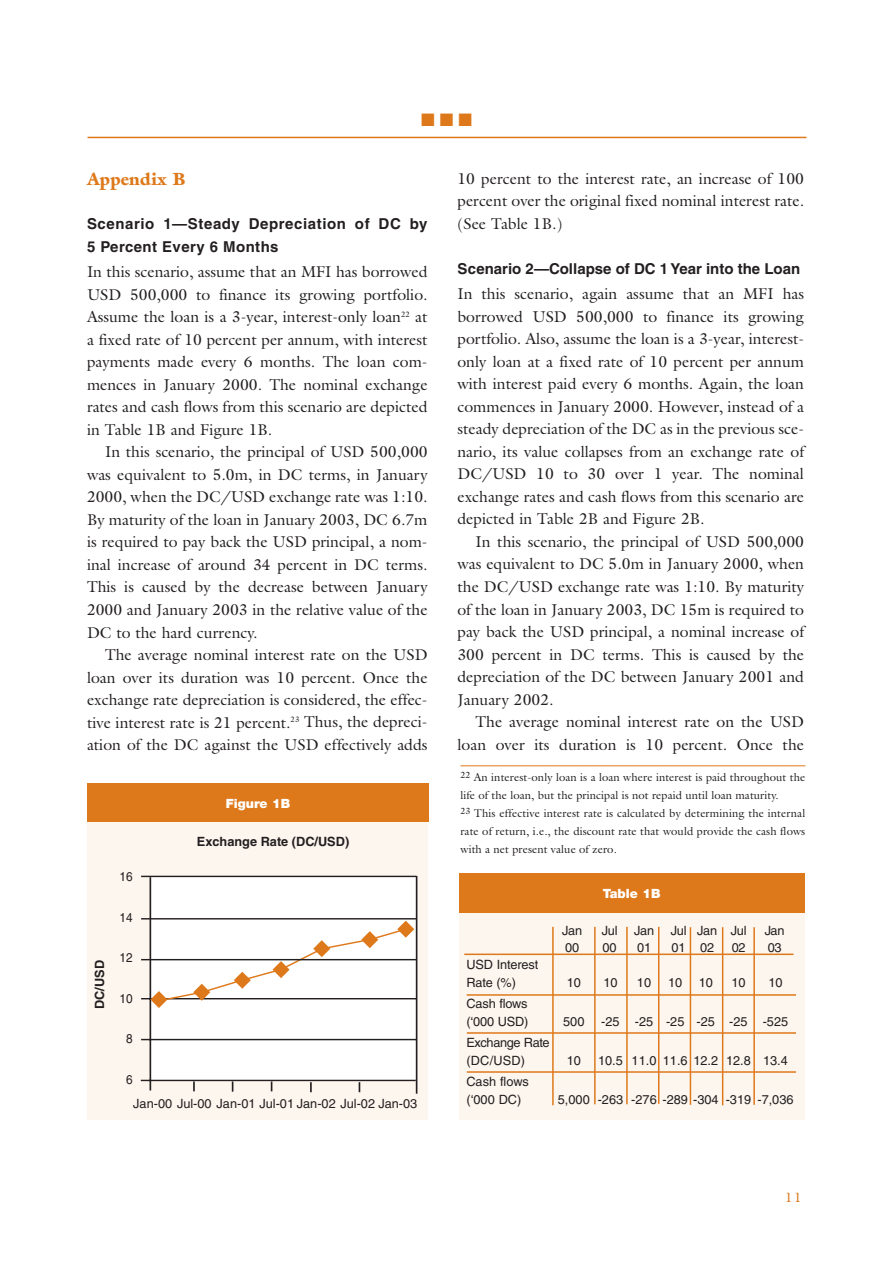
<style>
.page{position:relative;width:891px;height:1263px;background:#fff}
.page>*{position:absolute;margin:0;border:0;box-sizing:border-box;transform-origin:0 0}
.t1{font:17.85px "Zapf Dingbats";color:#de791b}
.t2{font:900 17.7px "Galliard";letter-spacing:.01em;color:#de791b}
.t3{font:15.75px/22.5px "Galliard";color:#231f20;text-align:justify}
.t4{font:700 15px/22.5px "Helvetica";letter-spacing:.03em;color:#231f20}
.t5{font:700 15px "Helvetica";color:#231f20}
.t6{font:13.5px "Galliard";color:#de791b}
.t7{font:12.75px/18px "Helvetica";color:#231f20}
.t8{font:700 12.75px "Helvetica";color:#231f20}
.t9{font:12.75px/18px "Helvetica";letter-spacing:-.03em;color:#231f20}
.t10{font:900 12.75px "Helvetica Neue";color:#fff}
.t11{font:12.75px "Helvetica";color:#231f20;scale:.93 1}
.t12{font:12.75px "Helvetica";letter-spacing:-.02em;color:#231f20}
.t13{font:11.25px/18px "Galliard";letter-spacing:.01em;color:#231f20}
</style>
<div class="page">
<hr style="left:87px;top:137px;width:720px;height:1px;background:#de791b">
<hr style="left:460px;top:765px;width:346px;height:1px;background:#de791b">
<div style="left:88px;top:822px;width:340px;height:297px;background:#fdf6ef"></div>
<div style="left:87px;top:783px;width:342px;height:39px;background:#de791b"></div>
<div style="left:150px;top:876px;width:266px;height:203px;background:#fff"></div>
<hr style="left:150px;top:877px;width:1px;height:213px;background:#231f20">
<hr style="left:416px;top:875px;width:1px;height:218px;background:#231f20">
<hr style="left:141px;top:1079px;width:275px;height:2px;background:#231f20">
<hr style="left:141px;top:875px;width:275px;height:2px;background:#231f20">
<hr style="left:141px;top:997px;width:275px;height:2px;background:#231f20">
<hr style="left:141px;top:1038px;width:275px;height:2px;background:#231f20">
<svg style="left:193px;top:1081px;width:2px;height:10px"></svg>
<svg style="left:310px;top:1082px;width:2px;height:10px"></svg>
<svg style="left:150px;top:920px;width:264px;height:87px"></svg>
<hr style="left:141px;top:917px;width:275px;height:2px;background:#231f20">
<hr style="left:141px;top:958px;width:275px;height:2px;background:#231f20">
<div style="left:459px;top:913px;width:346px;height:206px;background:#fdf6ef"></div>
<div style="left:459px;top:873px;width:345px;height:39px;background:#de791b"></div>
<hr style="left:467px;top:1032px;width:329px;height:1px;background:#de791b">
<hr style="left:467px;top:1071px;width:329px;height:1px;background:#de791b">
<hr style="left:467px;top:994px;width:329px;height:1px;background:#de791b">
<hr style="left:626px;top:926px;width:2px;height:178px;background:#de791b">
<hr style="left:658px;top:926px;width:2px;height:177px;background:#de791b">
<hr style="left:594px;top:926px;width:2px;height:178px;background:#de791b">
<hr style="left:552px;top:926px;width:2px;height:179px;background:#de791b">
<hr style="left:690px;top:927px;width:1px;height:177px;background:#de791b">
<hr style="left:722px;top:927px;width:1px;height:178px;background:#de791b">
<hr style="left:753px;top:927px;width:2px;height:177px;background:#de791b">
<hr style="left:464px;top:953px;width:330px;height:1px;background:#de791b">
<p class="t1" style="left:421px;top:111px;width:53px">■■■</p>
<p class="t2" style="left:87px;top:168px;width:100px">Appendix B</p>
<p class="t4" style="left:87px;top:214px;width:342px">Scenario 1—Steady Depreciation of DC by<br>5 Percent Every 6 Months</p>
<p class="t3" style="left:87px;top:262px;width:342px">In this scenario, assume that an MFI has borrowed USD 500,000 to finance its growing portfolio.<br>Assume the loan is a 3-year, interest-only loan<sup>22</sup> at a fixed rate of 10 percent per annum, with interest payments made every 6 months. The loan com&shy;mences in January 2000. The nominal exchange rates and cash flows from this scenario are depicted in Table 1B and Figure 1B.</p>
<p class="t3" style="left:87px;top:442px;width:342px;text-indent:18px">In this scenario, the principal of USD 500,000 was equivalent to 5.0m, in DC terms, in January 2000, when the DC/USD exchange rate was 1:10.<br>By maturity of the loan in January 2003, DC 6.7m is required to pay back the USD principal, a nom&shy;inal increase of around 34 percent in DC terms.<br>This is caused by the decrease between January 2000 and January 2003 in the relative value of the DC to the hard currency.</p>
<p class="t3" style="left:87px;top:645px;width:342px;text-indent:18px">The average nominal interest rate on the USD loan over its duration was 10 percent. Once the exchange rate depreciation is considered, the effec&shy;tive interest rate is 21 percent.<sup>23</sup> Thus, the depreci&shy;ation of the DC against the USD effectively adds</p>
<p class="t10" style="left:226px;top:795px;width:66px">Figure 1B</p>
<p class="t8" style="left:95px;top:1009px;width:50px;rotate:-90deg">DC/USD</p>
<p class="t11" style="left:119px;top:872px;width:16px">16</p>
<p class="t11" style="left:119px;top:912px;width:16px">14</p>
<p class="t11" style="left:119px;top:953px;width:16px">12</p>
<p class="t11" style="left:119px;top:993px;width:16px">10</p>
<p class="t11" style="left:126px;top:1033px;width:9px">8</p>
<p class="t11" style="left:126px;top:1074px;width:9px">6</p>
<p class="t8" style="left:197px;top:836px;width:154px">Exchange Rate (DC/USD)</p>
<p class="t7" style="left:133px;top:1096px;width:286px">Jan-00 Jul-00 Jan-01 Jul-01 Jan-02 Jul-02 Jan-03</p>
<p class="t3" style="left:458px;top:169px;width:348px">10 percent to the interest rate, an increase of 100 percent over the original fixed nominal interest rate. (See Table 1B.)</p>
<p class="t5" style="left:458px;top:263px;width:344px">Scenario 2—Collapse of DC 1 Year into the Loan</p>
<p class="t3" style="left:458px;top:284px;width:348px">In this scenario, again assume that an MFI has borrowed USD 500,000 to finance its growing portfolio. Also, assume the loan is a 3-year, interest&shy;only loan at a fixed rate of 10 percent per annum with interest paid every 6 months. Again, the loan commences in January 2000. However, instead of a steady depreciation of the DC as in the previous sce&shy;nario, its value collapses from an exchange rate of DC/USD 10 to 30 over 1 year. The nominal exchange rates and cash flows from this scenario are depicted in Table 2B and Figure 2B.</p>
<p class="t3" style="left:458px;top:532px;width:348px;text-indent:18px">In this scenario, the principal of USD 500,000 was equivalent to DC 5.0m in January 2000, when the DC/USD exchange rate was 1:10. By maturity of the loan in January 2003, DC 15m is required to pay back the USD principal, a nominal increase of 300 percent in DC terms. This is caused by the depreciation of the DC between January 2001 and January 2002.</p>
<p class="t3" style="left:458px;top:712px;width:348px;text-align:right">The average nominal interest rate on the USD loan over its duration is 10 percent. Once the</p>
<p class="t13" style="left:460px;top:769px;width:346px"><sup>22</sup> An interest-only loan is a loan where interest is paid throughout the life of the loan, but the principal is not repaid until loan maturity.<br><sup>23</sup> This effective interest rate is calculated by determining the internal rate of return, i.e., the discount rate that would provide the cash flows with a net present value of zero.</p>
<p class="t10" style="left:603px;top:885px;width:59px">Table 1B</p>
<p class="t7" style="left:466px;top:956px;width:73px">USD Interest<br>Rate (%)</p>
<p class="t7" style="left:466px;top:995px;width:64px">Cash flows (‘000 USD)</p>
<p class="t9" style="left:466px;top:1034px;width:85px">Exchange Rate (DC/USD)</p>
<p class="t7" style="left:466px;top:1073px;width:64px">Cash flows (‘000 DC)</p>
<p class="t7" style="left:562px;top:922px;width:22px">Jan</p>
<p class="t7" style="left:602px;top:922px;width:17px">Jul</p>
<p class="t7" style="left:634px;top:922px;width:22px">Jan</p>
<p class="t12" style="left:671px;top:925px;width:77px">Jul Jan Jul</p>
<p class="t7" style="left:765px;top:922px;width:22px">Jan</p>
<p class="t7" style="left:565px;top:939px;width:16px">00</p>
<p class="t7" style="left:603px;top:939px;width:16px">00</p>
<p class="t7" style="left:637px;top:939px;width:16px">01</p>
<p class="t7" style="left:672px;top:939px;width:44px">01 02</p>
<p class="t7" style="left:732px;top:939px;width:16px">02</p>
<p class="t7" style="left:768px;top:939px;width:16px">03</p>
<p class="t7" style="left:567px;top:974px;width:16px">10</p>
<p class="t7" style="left:603px;top:974px;width:16px">10</p>
<p class="t7" style="left:637px;top:974px;width:16px">10</p>
<p class="t7" style="left:668px;top:974px;width:16px">10</p>
<p class="t7" style="left:699px;top:974px;width:16px">10</p>
<p class="t7" style="left:731px;top:974px;width:16px">10</p>
<p class="t7" style="left:768px;top:974px;width:16px">10</p>
<p class="t7" style="left:563px;top:1013px;width:23px">500</p>
<p class="t7" style="left:601px;top:1013px;width:188px">-25 -25 -25 -25 -25 -525</p>
<p class="t7" style="left:567px;top:1052px;width:16px">10</p>
<p class="t7" style="left:598px;top:1052px;width:191px">10.5 11.0 11.6 12.2 12.8 13.4</p>
<p class="t7" style="left:558px;top:1091px;width:237px">5,000 -263 -276 -289 -304 -319 -7,036</p>
<p class="t6" style="left:785px;top:1192px;width:18px">11</p>
</div>
